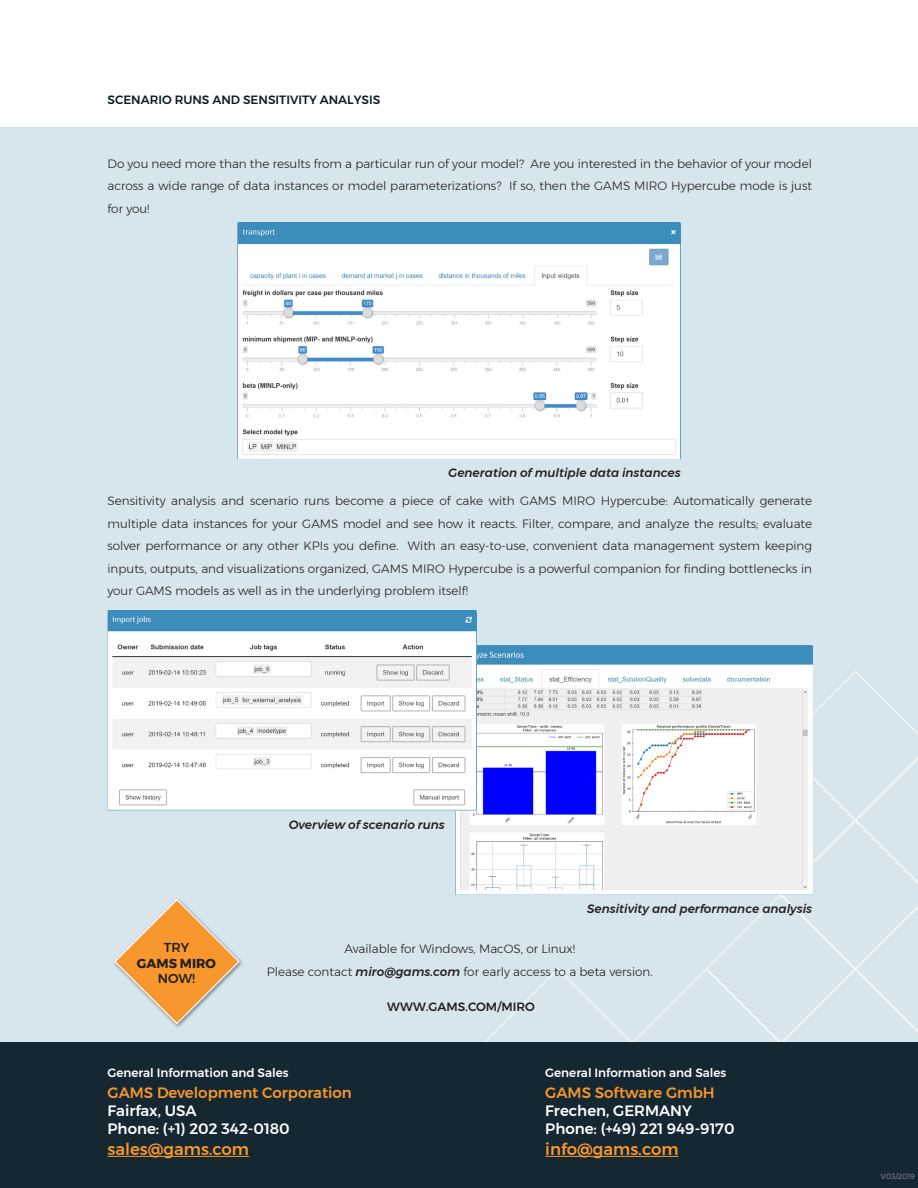
<style>
.page{position:relative;width:918px;height:1188px;background:#fff}
.page>*{position:absolute;margin:0;border:0;box-sizing:border-box;transform-origin:0 0}
.t1{font:500 16.5px "Montserrat";color:#f7972d}
.t2{font:500 15px "Montserrat";color:#fff}
.t3{font:500 15px "Montserrat";color:#f7972d}
.t4{font:700 12.9px "Montserrat";color:#231f20}
.t5{font:500 12.9px "Montserrat";letter-spacing:-.005em;color:#231f20}
.t6{font:300 12px/22.5px "Montserrat";color:#231f20;text-align:justify}
.t7{font:italic 500 12px "Montserrat";color:#231f20}
.t8{font:500 12px "Montserrat";color:#fff}
.t9{font:500 12px "Montserrat";color:#0b1c22}
.t10{font:500 12px "Montserrat";color:#231f20}
.t11{font:300 7.5px "Montserrat";color:#a5a6aa}
.s1{font-weight:500;font-style:italic}
</style>
<div class="page">
<div style="left:0;top:128px;width:918px;height:1060px;background:#d7e5ec"></div>
<svg style="left:481px;top:669px;width:437px;height:374px"></svg>
<div style="left:0;top:1043px;width:918px;height:145px;background:#152731"></div>
<svg style="left:114px;top:899px;width:127px;height:126px"></svg>
<hr style="left:108px;top:1156px;width:141px;height:1px;background:#f7972d">
<hr style="left:545px;top:1156px;width:133px;height:1px;background:#f7972d">
<img style="left:455px;top:646px;width:357px;height:249px">
<img style="left:237px;top:222px;width:444px;height:236px">
<img style="left:108px;top:611px;width:369px;height:199px">
<p class="t9" style="left:108px;top:91px;width:274px">SCENARIO RUNS AND SENSITIVITY ANALYSIS</p>
<p class="t6" style="left:108px;top:152px;width:706px">Do you need more than the results from a particular run of your model? Are you interested in the behavior of your model across a wide range of data instances or model parameterizations? If so, then the GAMS MIRO Hypercube mode is just for you!</p>
<p class="t7" style="left:448px;top:464px;width:234px">Generation of multiple data instances</p>
<p class="t6" style="left:108px;top:490px;width:706px">Sensitivity analysis and scenario runs become a piece of cake with GAMS MIRO Hypercube: Automatically generate multiple data instances for your GAMS model and see how it reacts. Filter, compare, and analyze the results; evaluate solver performance or any other KPIs you define. With an easy-to-use, convenient data management system keeping inputs, outputs, and visualizations organized, GAMS MIRO Hypercube is a powerful companion for finding bottlenecks in your GAMS models as well as in the underlying problem itself!</p>
<p class="t5" style="left:164px;top:938px;width:27px">TRY</p>
<p class="t4" style="left:137px;top:953px;width:80px">GAMS MIRO</p>
<p class="t5" style="left:158px;top:969px;width:39px">NOW!</p>
<p class="t7" style="left:289px;top:815px;width:157px">Overview of scenario runs</p>
<p class="t7" style="left:587px;top:899px;width:227px">Sensitivity and performance analysis</p>
<p class="t6" style="left:344px;top:938px;width:232px">Available for Windows, MacOS, or Linux!</p>
<p class="t6" style="left:267px;top:960px;width:387px">Please contact <span class="s1">miro@gams.com</span> for early access to a beta version.</p>
<p class="t10" style="left:387px;top:997px;width:149px">WWW.GAMS.COM/MIRO</p>
<p class="t8" style="left:108px;top:1064px;width:183px">General Information and Sales</p>
<p class="t3" style="left:108px;top:1081px;width:246px">GAMS Development Corporation</p>
<p class="t2" style="left:108px;top:1099px;width:91px">Fairfax, USA</p>
<p class="t2" style="left:108px;top:1117px;width:184px">Phone: (+1) 202 342-0180</p>
<p class="t1" style="left:108px;top:1136px;width:143px">sales@gams.com</p>
<p class="t8" style="left:545px;top:1064px;width:183px">General Information and Sales</p>
<p class="t3" style="left:545px;top:1081px;width:171px">GAMS Software GmbH</p>
<p class="t2" style="left:545px;top:1099px;width:148px">Frechen, GERMANY</p>
<p class="t2" style="left:545px;top:1117px;width:191px">Phone: (+49) 221 949-9170</p>
<p class="t1" style="left:545px;top:1136px;width:135px">info@gams.com</p>
<p class="t11" style="left:881px;top:1171px;width:36px">V03/2019</p>
</div>
